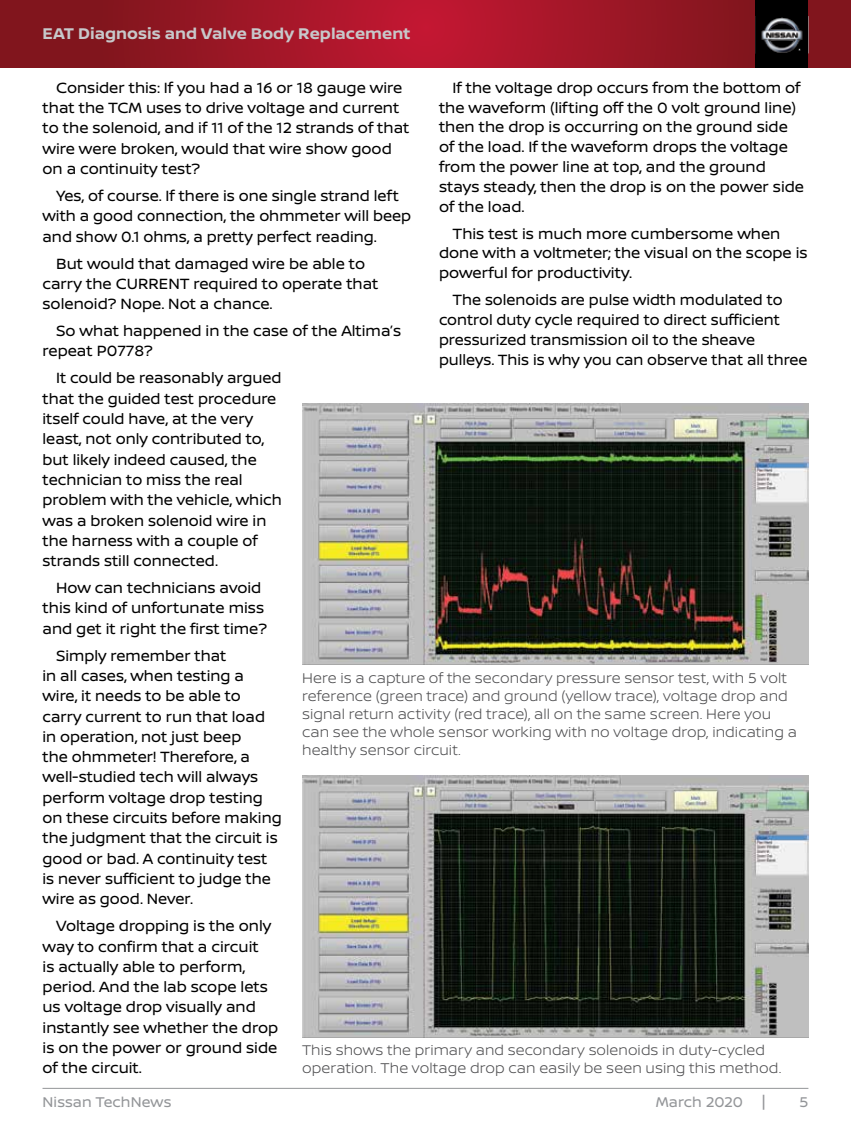
<style>
.page{position:relative;width:851px;height:1134px;background:#fff}
.page>*{position:absolute;margin:0;border:0;box-sizing:border-box;transform-origin:0 0}
.t1{font:700 16.5px "Nissan Brand";color:#c7c8ca}
.Body_Copy{font:15.75px/20.2px "Nissan Brand";color:#000}
.t2{font:300 15px/18px "Nissan Brand";letter-spacing:.005em;color:#4d4d4f}
.t3{font:15px "Nissan Brand";letter-spacing:.005em;color:#939598}
.t4{font:300 14.85px "Nissan Brand";letter-spacing:.005em;color:#4d4d4f}
</style>
<div class="page">
<svg style="left:0;top:0;width:850px;height:68px;background:#9b1625"></svg>
<hr style="left:42px;top:1088px;width:766px;height:1px;background:#939598">
<div style="left:755px;top:0;width:53px;height:68px;background:#000"></div>
<img style="left:755px;top:16px;width:48px;height:37px">
<img style="left:302px;top:403px;width:506px;height:262px">
<img style="left:302px;top:776px;width:506px;height:261px">
<p class="t1" style="left:43px;top:22px;width:369px">EAT Diagnosis and Valve Body Replacement</p>
<p class="Body_Copy" style="left:43px;top:77px;width:368px;text-indent:14px">Consider this: If you had a 16 or 18 gauge wire that the TCM uses to drive voltage and current to the solenoid, and if 11 of the 12 strands of that wire were broken, would that wire show good on a continuity test?</p>
<p class="Body_Copy" style="left:43px;top:185px;width:370px;text-indent:14px">Yes, of course. If there is one single strand left with a good connection, the ohmmeter will beep and show 0.1 ohms, a pretty perfect reading.</p>
<p class="Body_Copy" style="left:43px;top:252px;width:337px;text-indent:14px">But would that damaged wire be able to carry the CURRENT required to operate that solenoid? Nope. Not a chance.</p>
<p class="Body_Copy" style="left:43px;top:320px;width:360px;text-indent:14px">So what happened in the case of the Altima’s repeat P0778?</p>
<p class="Body_Copy" style="left:43px;top:367px;width:241px;text-indent:14px">It could be reasonably argued that the guided test procedure itself could have, at the very least, not only contributed to, but likely indeed caused, the technician to miss the real problem with the vehicle, which was a broken solenoid wire in the harness with a couple of strands still connected.</p>
<p class="Body_Copy" style="left:43px;top:577px;width:226px;text-align:center">How can technicians avoid this kind of unfortunate miss and get it right the first time?</p>
<p class="Body_Copy" style="left:43px;top:645px;width:241px;text-indent:14px">Simply remember that<br>in all cases, when testing a wire, it needs to be able to carry current to run that load in operation, not just beep<br>the ohmmeter! Therefore, a well-studied tech will always perform voltage drop testing on these circuits before making the judgment that the circuit is good or bad. A continuity test is never sufficient to judge the wire as good. Never.</p>
<p class="Body_Copy" style="left:43px;top:915px;width:237px;text-indent:14px">Voltage dropping is the only way to confirm that a circuit<br>is actually able to perform, period. And the lab scope lets us voltage drop visually and instantly see whether the drop is on the power or ground side of the circuit.</p>
<p class="Body_Copy" style="left:439px;top:77px;width:366px;line-height:19.8px;text-indent:14px">If the voltage drop occurs from the bottom of the waveform (lifting off the 0 volt ground line) then the drop is occurring on the ground side of the load. If the waveform drops the voltage from the power line at top, and the ground stays steady, then the drop is on the power side of the load.</p>
<p class="Body_Copy" style="left:439px;top:223px;width:370px;line-height:19.8px;text-indent:14px">This test is much more cumbersome when done with a voltmeter; the visual on the scope is powerful for productivity.</p>
<p class="Body_Copy" style="left:439px;top:289px;width:370px;line-height:19.8px;text-indent:14px">The solenoids are pulse width modulated to control duty cycle required to direct sufficient pressurized transmission oil to the sheave pulleys. This is why you can observe that all three</p>
<p class="t2" style="left:302px;top:668px;width:496px">Here is a capture of the secondary pressure sensor test, with 5 volt reference (green trace) and ground (yellow trace), voltage drop and signal return activity (red trace), all on the same screen. Here you can see the whole sensor working with no voltage drop, indicating a healthy sensor circuit.</p>
<p class="t4" style="left:302px;top:1040px;width:464px">This shows the primary and secondary solenoids in duty-cycled</p>
<p class="t2" style="left:302px;top:1059px;width:481px">operation. The voltage drop can easily be seen using this method.</p>
<p class="t3" style="left:43px;top:1091px;width:130px">Nissan TechNews</p>
<p class="t3" style="left:655px;top:1091px;width:89px">March 2020</p>
<p class="t3" style="left:761px;top:1090px;width:5px">|</p>
<p class="t3" style="left:799px;top:1091px;width:10px">5</p>
</div>
